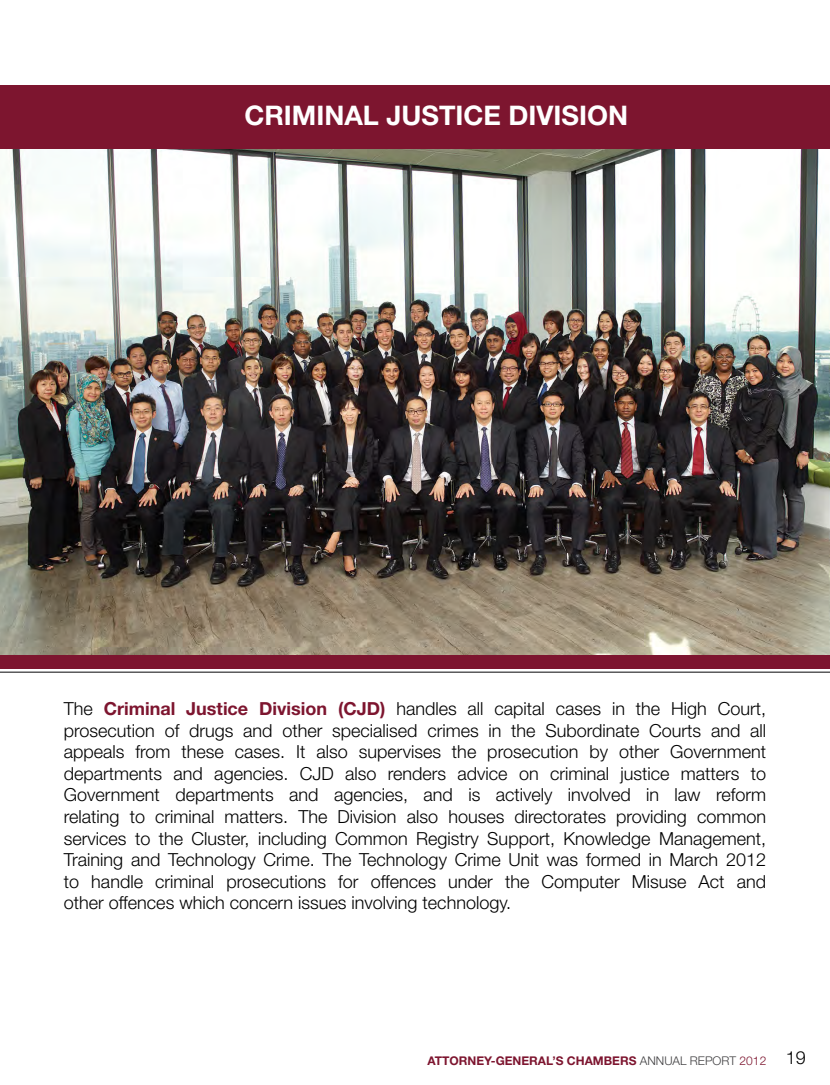
<style>
.page{position:relative;width:830px;height:1085px;background:#fff}
.page>*{position:absolute;margin:0;border:0;box-sizing:border-box;transform-origin:0 0}
.t1{font:700 27px "Helvetica Neue LT Std";color:#fff}
.t2{font:300 18px/21.6px "Helvetica Neue LT Std";color:#000;text-align:justify}
.t3{font:700 12px "Helvetica Neue LT Std";color:#7d152f}
.s1{font-weight:700;color:#7d152f}
.s2{font-weight:300;color:#414042}
.s3{font-weight:300}
.s4{font-weight:300;font-size:18px;color:#000}
</style>
<div class="page">
<img style="left:0;top:149px;width:829px;height:509px">
<div style="left:0;top:85px;width:829px;height:64px;background:#7d152f"></div>
<div style="left:1px;top:655px;width:828px;height:13px;background:#7d152f"></div>
<hr style="left:0;top:671px;width:829px;height:2px;background:#5a5a5b">
<h1 class="t1" style="left:244px;top:98px;width:385px">CRIMINAL JUSTICE DIVISION</h1>
<p class="t2" style="left:64px;top:697px;width:703px">The <span class="s1">Criminal Justice Division (CJD)</span> handles all capital cases in the High Court, prosecution of drugs and other specialised crimes in the Subordinate Courts and all appeals from these cases. It also supervises the prosecution by other Government departments and agencies. CJD also renders advice on criminal justice matters to Government departments and agencies, and is actively involved in law reform relating to criminal matters. The Division also houses directorates providing common services to the Cluster, including Common Registry Support, Knowledge Management, Training and Technology Crime. The Technology Crime Unit was formed in March 2012 to handle criminal prosecutions for offences under the Computer Misuse Act and other offences which concern issues involving technology.</p>
<p class="t3" style="left:427px;top:1053px;width:379px">ATTORNEY-GENERAL’S CHAMBERS <span class="s2">ANNUAL REPORT</span> <span class="s3">2012</span> <span class="s4">19</span></p>
</div>
